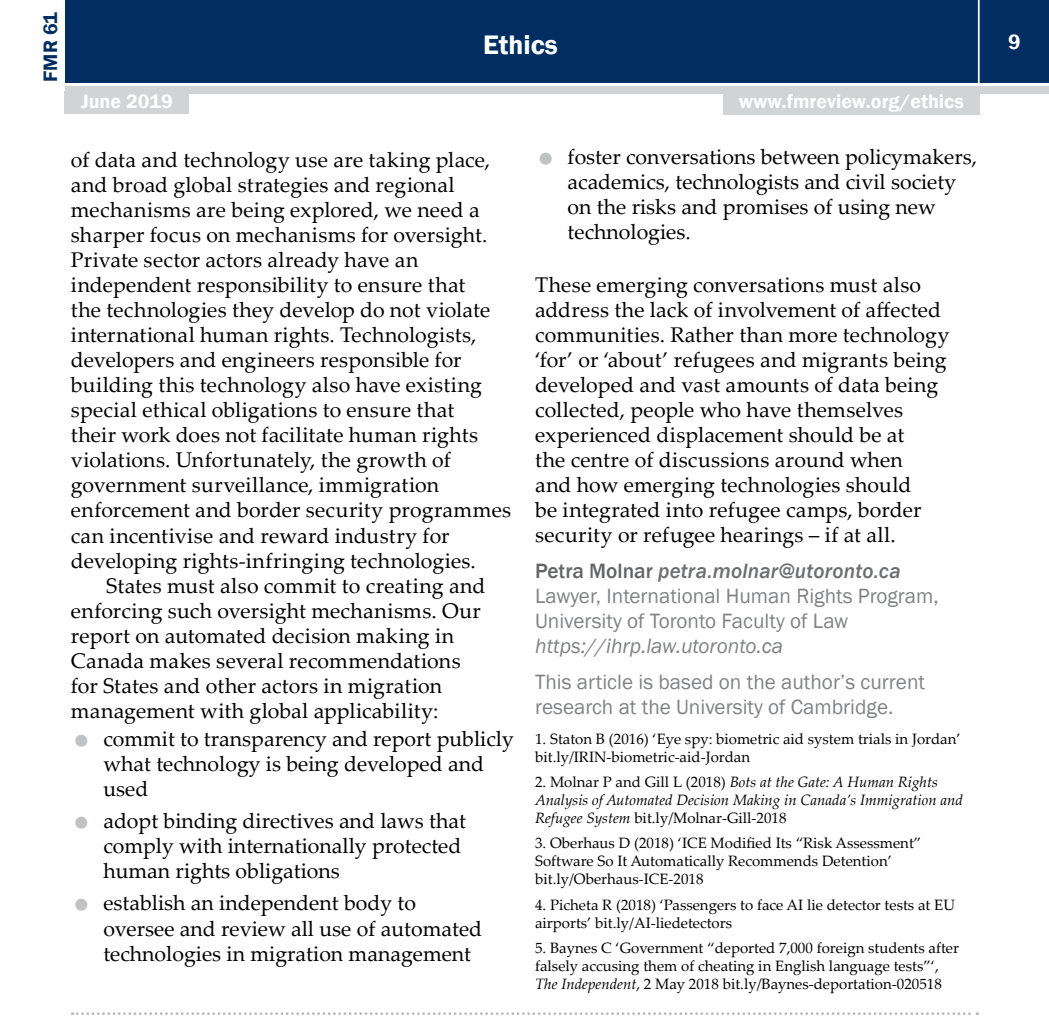
<style>
.page{position:relative;width:1049px;height:1027px;background:#fff}
.page>*{position:absolute;margin:0;border:0;box-sizing:border-box;transform-origin:0 0}
.t1{font:600 27.5px "Franklin Gothic";color:#fff}
.t2{font:21.25px/25px "Palatino Linotype";color:#000}
.t3{font:21.25px/25px "Franklin Gothic";color:#808285}
.t4{font:italic 21.25px "Franklin Gothic";color:#808285}
.t5{font:600 21.25px "Franklin Gothic";color:#fff}
.t6{font:600 20px "Franklin Gothic";color:#fff}
.t7{font:600 20px "Franklin Gothic";color:#002d62}
.t8{font:15px/18px "Palatino Linotype";color:#000}
.t9{font:italic 15px/18px "Palatino Linotype";color:#000}
.s1{font-weight:500;color:#636466}
.s2{font-weight:500;font-style:italic;color:#6d6e71}
.s3{font-style:normal}
.s4{font-style:italic}
</style>
<div class="page">
<div style="left:65px;top:0;width:984px;height:83px;background:#002d62"></div>
<div style="left:65px;top:86px;width:984px;height:8px;background:#d1d3d4"></div>
<hr style="left:978px;top:0;width:2px;height:85px;background:#fff">
<div style="left:65px;top:92px;width:124px;height:22px;background:#d1d3d4"></div>
<div style="left:723px;top:92px;width:257px;height:22px;background:#d1d3d4"></div>
<svg style="left:72px;top:1012px;width:906px;height:2px"></svg>
<p class="t7" style="left:38px;top:82px;width:71px;rotate:-90deg">FMR 61</p>
<p class="t1" style="left:483px;top:28px;width:76px">Ethics</p>
<p class="t6" style="left:81px;top:89px;width:93px">June 2019</p>
<p class="t6" style="left:739px;top:89px;width:227px">www.fmreview.org/ethics</p>
<p class="t2" style="left:71px;top:147px;width:442px">of data and technology use are taking place, and broad global strategies and regional mechanisms are being explored, we need a sharper focus on mechanisms for oversight.<br>Private sector actors already have an independent responsibility to ensure that<br>the technologies they develop do not violate international human rights. Technologists, developers and engineers responsible for building this technology also have existing special ethical obligations to ensure that<br>their work does not facilitate human rights violations. Unfortunately, the growth of government surveillance, immigration enforcement and border security programmes can incentivise and reward industry for developing rights-infringing technologies.</p>
<p class="t2" style="left:71px;top:571px;width:416px;text-indent:35px">States must also commit to creating and enforcing such oversight mechanisms. Our report on automated decision making in Canada makes several recommendations for States and other actors in migration management with global applicability:</p>
<p class="t2" style="left:103px;top:725px;width:412px">commit to transparency and report publicly what technology is being developed and used</p>
<p class="t2" style="left:103px;top:807px;width:364px">adopt binding directives and laws that comply with internationally protected human rights obligations</p>
<p class="t2" style="left:103px;top:889px;width:380px">establish an independent body to oversee and review all use of automated technologies in migration management</p>
<p class="t2" style="left:568px;top:144px;width:411px">foster conversations between policymakers, academics, technologists and civil society on the risks and promises of using new technologies.</p>
<p class="t2" style="left:535px;top:271px;width:416px">These emerging conversations must also address the lack of involvement of affected communities. Rather than more technology ‘for’ or ‘about’ refugees and migrants being developed and vast amounts of data being collected, people who have themselves experienced displacement should be at<br>the centre of discussions around when<br>and how emerging technologies should<br>be integrated into refugee camps, border security or refugee hearings – if at all.</p>
<p class="t3" style="left:535px;top:558px;width:405px"><span class="s1">Petra Molnar</span> <span class="s2">petra.molnar@utoronto.ca<br></span>Lawyer, International Human Rights Program,<br>University of Toronto Faculty of Law</p>
<p class="t4" style="left:535px;top:632px;width:250px">https://ihrp.law.utoronto.ca</p>
<p class="t3" style="left:535px;top:669px;width:391px">This article is based on the author’s current research at the University of Cambridge.</p>
<p class="t8" style="left:535px;top:729px;width:427px">1. Staton B (2016) ‘Eye spy: biometric aid system trials in Jordan’ bit.ly/IRIN-biometric-aid-Jordan</p>
<p class="t9" style="left:535px;top:772px;width:429px"><span class="s3">2. Molnar P and Gill L (2018)</span> Bots at the Gate: A Human Rights<br>Analysis of Automated Decision Making in Canada’s Immigration and<br>Refugee System <span class="s3">bit.ly/Molnar-Gill-2018</span></p>
<p class="t8" style="left:535px;top:833px;width:388px">3. Oberhaus D (2018) ‘ICE Modified Its “Risk Assessment”<br>Software So It Automatically Recommends Detention’ bit.ly/Oberhaus-ICE-2018</p>
<p class="t8" style="left:535px;top:894px;width:421px">4. Picheta R (2018) ‘Passengers to face AI lie detector tests at EU airports’ bit.ly/AI-liedetectors</p>
<p class="t8" style="left:535px;top:937px;width:425px">5. Baynes C ‘Government “deported 7,000 foreign students after falsely accusing them of cheating in English language tests”‘,<br><span class="s4">The Independent</span>, 2 May 2018 bit.ly/Baynes-deportation-020518</p>
<p class="t5" style="left:1008px;top:29px;width:14px">9</p>
</div>
